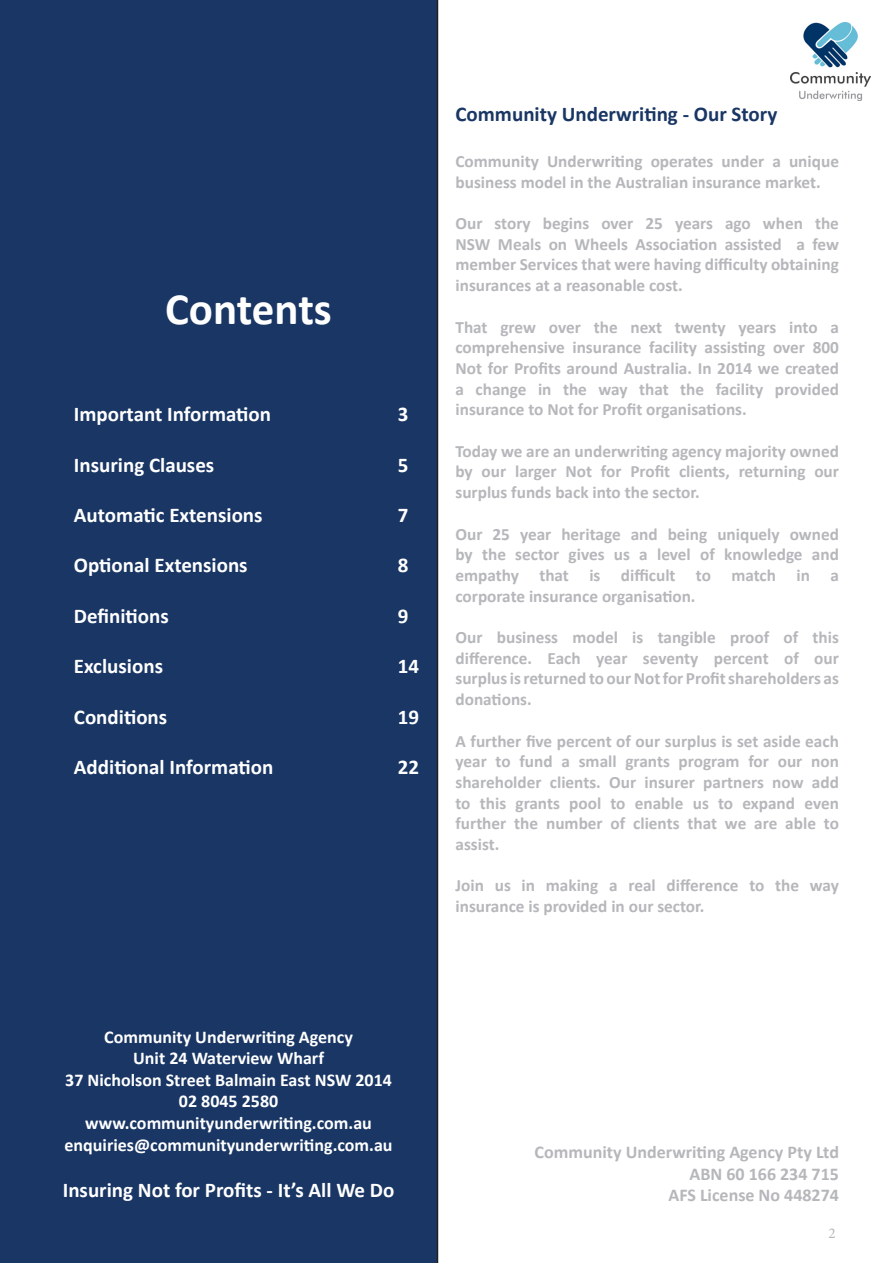
<style>
.page{position:relative;width:893px;height:1263px;background:#fff}
.page>*{position:absolute;margin:0;border:0;box-sizing:border-box;transform-origin:0 0}
.t1{font:700 45px "Calibri";color:#fff}
.t2{font:700 21px "Calibri";color:#fff}
.t3{font:700 21px "Calibri";color:#193664}
.t4{font:700 18px "Calibri";color:#fff}
.t5{font:700 18px "Calibri";color:#b6b7bb}
.t6{font:700 17.25px/20.7px "Calibri";color:#b6b7bb;text-align:justify}
.t7{font:15px "Minion Pro";color:#b6b7bb}
</style>
<div class="page">
<img style="left:791px;top:23px;width:80px;height:77px">
<div style="left:0;top:0;width:438px;height:1263px;background:#193664"></div>
<p class="t1" style="left:165px;top:277px;width:168px">Contents</p>
<p class="t2" style="left:74px;top:399px;width:199px">Important Information</p>
<p class="t2" style="left:398px;top:399px;width:12px">3</p>
<p class="t2" style="left:74px;top:450px;width:142px">Insuring Clauses</p>
<p class="t2" style="left:398px;top:450px;width:12px">5</p>
<p class="t2" style="left:74px;top:500px;width:190px">Automatic Extensions</p>
<p class="t2" style="left:398px;top:500px;width:12px">7</p>
<p class="t2" style="left:74px;top:551px;width:175px">Optional Extensions</p>
<p class="t2" style="left:398px;top:551px;width:12px">8</p>
<p class="t2" style="left:74px;top:601px;width:96px">Definitions</p>
<p class="t2" style="left:398px;top:601px;width:12px">9</p>
<p class="t2" style="left:74px;top:651px;width:91px">Exclusions</p>
<p class="t2" style="left:398px;top:651px;width:23px">14</p>
<p class="t2" style="left:74px;top:702px;width:95px">Conditions</p>
<p class="t2" style="left:398px;top:702px;width:23px">19</p>
<p class="t2" style="left:74px;top:752px;width:201px">Additional Information</p>
<p class="t2" style="left:398px;top:752px;width:23px">22</p>
<p class="t3" style="left:455px;top:99px;width:323px">Community Underwriting - Our Story</p>
<p class="t6" style="left:455px;top:151px;width:385px">Community Underwriting operates under a unique business model in the Australian insurance market.</p>
<p class="t6" style="left:455px;top:213px;width:385px">Our story begins over 25 years ago when the NSW Meals on Wheels Association assisted a few member Services that were having difficulty obtaining insurances at a reasonable cost.</p>
<p class="t6" style="left:455px;top:316px;width:385px">That grew over the next twenty years into a comprehensive insurance facility assisting over 800<br>Not for Profits around Australia. In 2014 we created a change in the way that the facility provided insurance to Not for Profit organisations.</p>
<p class="t6" style="left:455px;top:440px;width:385px">Today we are an underwriting agency majority owned by our larger Not for Profit clients, returning our surplus funds back into the sector.</p>
<p class="t6" style="left:455px;top:523px;width:385px">Our 25 year heritage and being uniquely owned by the sector gives us a level of knowledge and empathy that is difficult to match in a corporate insurance organisation.</p>
<p class="t6" style="left:455px;top:627px;width:385px">Our business model is tangible proof of this difference. Each year seventy percent of our surplus is returned to our Not for Profit shareholders as donations.</p>
<p class="t6" style="left:455px;top:730px;width:385px">A further five percent of our surplus is set aside each year to fund a small grants program for our non shareholder clients. Our insurer partners now add to this grants pool to enable us to expand even further the number of clients that we are able to assist.</p>
<p class="t6" style="left:455px;top:875px;width:385px">Join us in making a real difference to the way insurance is provided in our sector.</p>
<p class="t4" style="left:104px;top:1024px;width:250px">Community Underwriting Agency</p>
<p class="t4" style="left:133px;top:1045px;width:192px">Unit 24 Waterview Wharf</p>
<p class="t4" style="left:65px;top:1067px;width:328px">37 Nicholson Street Balmain East NSW 2014</p>
<p class="t4" style="left:179px;top:1089px;width:101px">02 8045 2580</p>
<p class="t4" style="left:85px;top:1110px;width:288px">www.communityunderwriting.com.au</p>
<p class="t4" style="left:65px;top:1132px;width:330px">enquiries@communityunderwriting.com.au</p>
<p class="t2" style="left:63px;top:1175px;width:333px">Insuring Not for Profits - It’s All We Do</p>
<p class="t5" style="left:535px;top:1139px;width:306px">Community Underwriting Agency Pty Ltd</p>
<p class="t5" style="left:689px;top:1161px;width:151px">ABN 60 166 234 715</p>
<p class="t5" style="left:668px;top:1183px;width:172px">AFS License No 448274</p>
<p class="t7" style="left:828px;top:1223px;width:9px">2</p>
</div>
